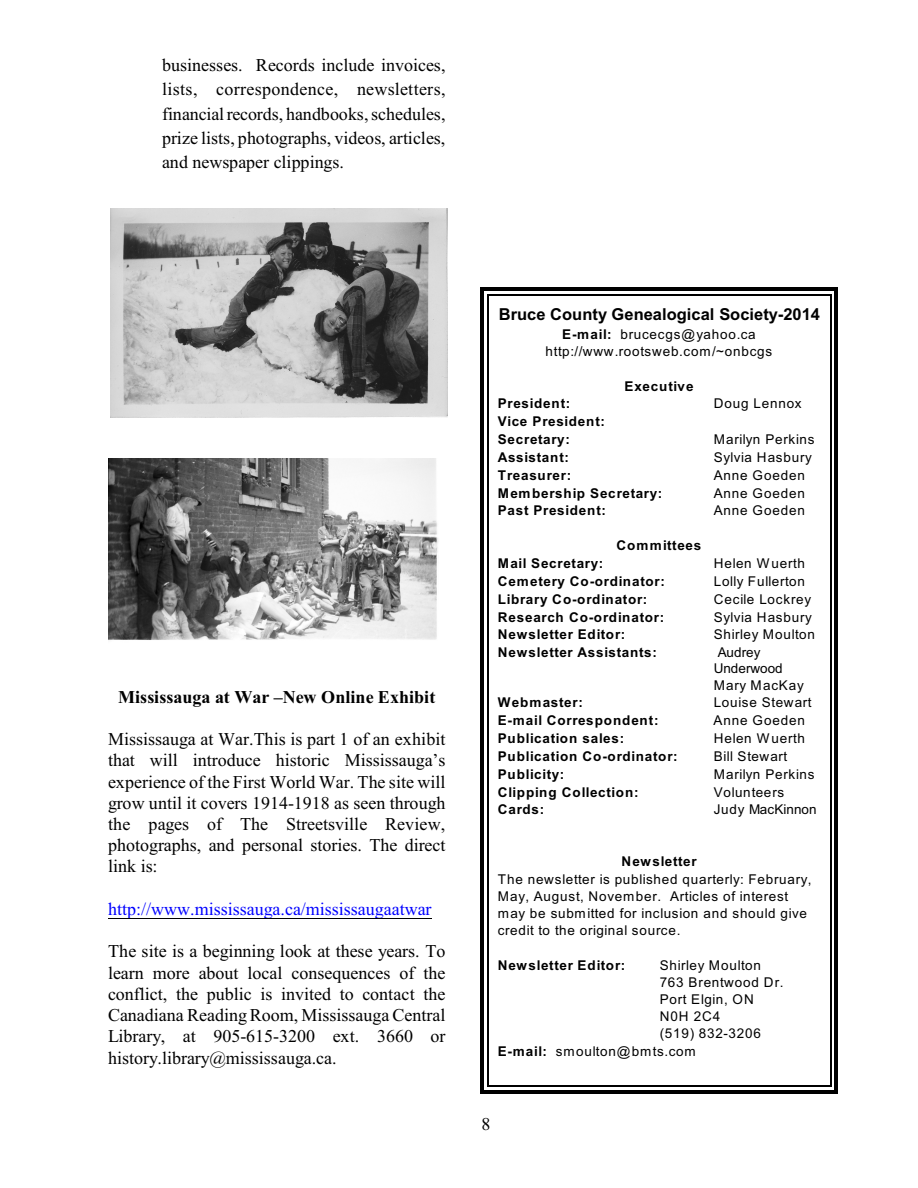
<style>
.page{position:relative;width:918px;height:1188px;background:#fff}
.page>*{position:absolute;margin:0;border:0;box-sizing:border-box;transform-origin:0 0}
.t1{font:18px/21.3px "Times New Roman";color:#000;text-align:justify}
.t2{font:18px "Times New Roman";color:#00f}
.t3{font:700 18px "Times New Roman";letter-spacing:.005em;color:#000}
.t4{font:700 16.5px "Arial";letter-spacing:.005em;color:#000}
.t5{font:13.5px/17.1px "Arial";letter-spacing:.06em;color:#000;text-align:center}
.t6{font:700 13.5px/17.9px "Arial";letter-spacing:.055em;color:#000}
.t7{font:13.5px/16.4px "Arial";letter-spacing:.005em;color:#000}
.s1{font-weight:700}
</style>
<div class="page">
<hr style="left:487px;top:294px;width:2px;height:793px;background:#000">
<hr style="left:830px;top:294px;width:1px;height:793px;background:#000">
<hr style="left:487px;top:294px;width:344px;height:1px;background:#000">
<hr style="left:487px;top:1086px;width:344px;height:1px;background:#000">
<hr style="left:481px;top:287px;width:3px;height:807px;background:#000">
<hr style="left:834px;top:287px;width:4px;height:807px;background:#000">
<hr style="left:481px;top:287px;width:357px;height:4px;background:#000">
<hr style="left:481px;top:1090px;width:357px;height:4px;background:#000">
<hr style="left:108px;top:918px;width:323px;height:1px;background:#000">
<img style="left:111px;top:208px;width:337px;height:210px">
<img style="left:108px;top:458px;width:330px;height:182px">
<p class="t1" style="left:162px;top:54px;width:285px;line-height:24.5px">businesses. Records include invoices, lists, correspondence, newsletters, financial records, handbooks, schedules, prize lists, photographs, videos, articles, and newspaper clippings.</p>
<p class="t3" style="left:118px;top:691px;width:319px">Mississauga at War –New Online Exhibit</p>
<p class="t1" style="left:108px;top:730px;width:339px">Mississauga at War.This is part 1 of an exhibit that will introduce historic Mississauga’s experience of the First World War. The site will grow until it covers 1914-1918 as seen through the pages of The Streetsville Review, photographs, and personal stories. The direct link is:</p>
<p class="t2" style="left:108px;top:902px;width:325px">http://www.mississauga.ca/mississaugaatwar</p>
<p class="t1" style="left:108px;top:942px;width:339px">The site is a beginning look at these years. To learn more about local consequences of the conflict, the public is invited to contact the Canadiana Reading Room, Mississauga Central Library, at 905-615-3200 ext. 3660 or history.library@mississauga.ca.</p>
<p class="t4" style="left:499px;top:308px;width:323px">Bruce County Genealogical Society-2014</p>
<p class="t5" style="left:546px;top:326px;width:228px"><span class="s1">E-mail:</span> brucecgs@yahoo.ca http://www.rootsweb.com/~onbcgs</p>
<p class="t6" style="left:624px;top:378px;width:71px">Executive</p>
<p class="t6" style="left:498px;top:396px;width:74px">President:</p>
<p class="t5" style="left:714px;top:396px;width:89px">Doug Lennox</p>
<p class="t6" style="left:498px;top:414px;width:109px">Vice President:<br>Secretary:</p>
<p class="t5" style="left:714px;top:432px;width:102px">Marilyn Perkins</p>
<p class="t6" style="left:498px;top:449px;width:73px">Assistant:</p>
<p class="t5" style="left:714px;top:450px;width:100px">Sylvia Hasbury</p>
<p class="t6" style="left:498px;top:467px;width:75px">Treasurer:</p>
<p class="t5" style="left:714px;top:468px;width:93px">Anne Goeden</p>
<p class="t6" style="left:498px;top:485px;width:166px">Membership Secretary:</p>
<p class="t5" style="left:714px;top:485px;width:93px">Anne Goeden</p>
<p class="t6" style="left:498px;top:503px;width:110px">Past President:</p>
<p class="t5" style="left:714px;top:503px;width:93px">Anne Goeden</p>
<p class="t6" style="left:616px;top:538px;width:86px">Committees</p>
<p class="t6" style="left:498px;top:556px;width:107px">Mail Secretary:</p>
<p class="t5" style="left:714px;top:556px;width:93px">Helen Wuerth</p>
<p class="t6" style="left:498px;top:573px;width:169px">Cemetery Co-ordinator:</p>
<p class="t5" style="left:714px;top:574px;width:93px">Lolly Fullerton</p>
<p class="t6" style="left:498px;top:591px;width:151px">Library Co-ordinator:</p>
<p class="t5" style="left:714px;top:592px;width:99px">Cecile Lockrey</p>
<p class="t6" style="left:498px;top:609px;width:168px">Research Co-ordinator:</p>
<p class="t5" style="left:714px;top:609px;width:100px">Sylvia Hasbury</p>
<p class="t6" style="left:498px;top:627px;width:129px">Newsletter Editor:</p>
<p class="t5" style="left:714px;top:627px;width:103px">Shirley Moulton</p>
<p class="t6" style="left:498px;top:645px;width:161px">Newsletter Assistants:</p>
<p class="t7" style="left:714px;top:646px;width:92px">Audrey<br>Underwood<br>Mary MacKay</p>
<p class="t6" style="left:498px;top:695px;width:87px">Webmaster:</p>
<p class="t5" style="left:714px;top:695px;width:100px">Louise Stewart</p>
<p class="t6" style="left:498px;top:713px;width:162px">E-mail Correspondent:</p>
<p class="t5" style="left:714px;top:713px;width:93px">Anne Goeden</p>
<p class="t6" style="left:498px;top:731px;width:128px">Publication sales:</p>
<p class="t5" style="left:714px;top:731px;width:93px">Helen Wuerth</p>
<p class="t6" style="left:498px;top:748px;width:182px">Publication Co-ordinator:</p>
<p class="t5" style="left:714px;top:749px;width:75px">Bill Stewart</p>
<p class="t6" style="left:498px;top:766px;width:68px">Publicity:</p>
<p class="t5" style="left:714px;top:767px;width:102px">Marilyn Perkins</p>
<p class="t6" style="left:498px;top:784px;width:143px">Clipping Collection:</p>
<p class="t5" style="left:714px;top:784px;width:72px">Volunteers</p>
<p class="t6" style="left:498px;top:802px;width:48px">Cards:</p>
<p class="t7" style="left:714px;top:803px;width:105px">Judy MacKinnon</p>
<p class="t6" style="left:622px;top:854px;width:77px">Newsletter</p>
<p class="t5" style="left:498px;top:872px;width:315px;text-align:left">The newsletter is published quarterly: February, May, August, November. Articles of interest may be submitted for inclusion and should give credit to the original source.</p>
<p class="t6" style="left:498px;top:957px;width:129px">Newsletter Editor:</p>
<p class="t5" style="left:660px;top:958px;width:103px">Shirley Moulton</p>
<p class="t5" style="left:660px;top:975px;width:125px">763 Brentwood Dr.</p>
<p class="t5" style="left:660px;top:992px;width:96px">Port Elgin, ON</p>
<p class="t5" style="left:660px;top:1009px;width:62px">N0H 2C4</p>
<p class="t5" style="left:660px;top:1026px;width:103px">(519) 832-3206</p>
<p class="t5" style="left:498px;top:1044px;width:200px"><span class="s1">E-mail:</span> smoulton@bmts.com</p>
<p class="t1" style="left:482px;top:1115px;width:10px">8</p>
</div>
